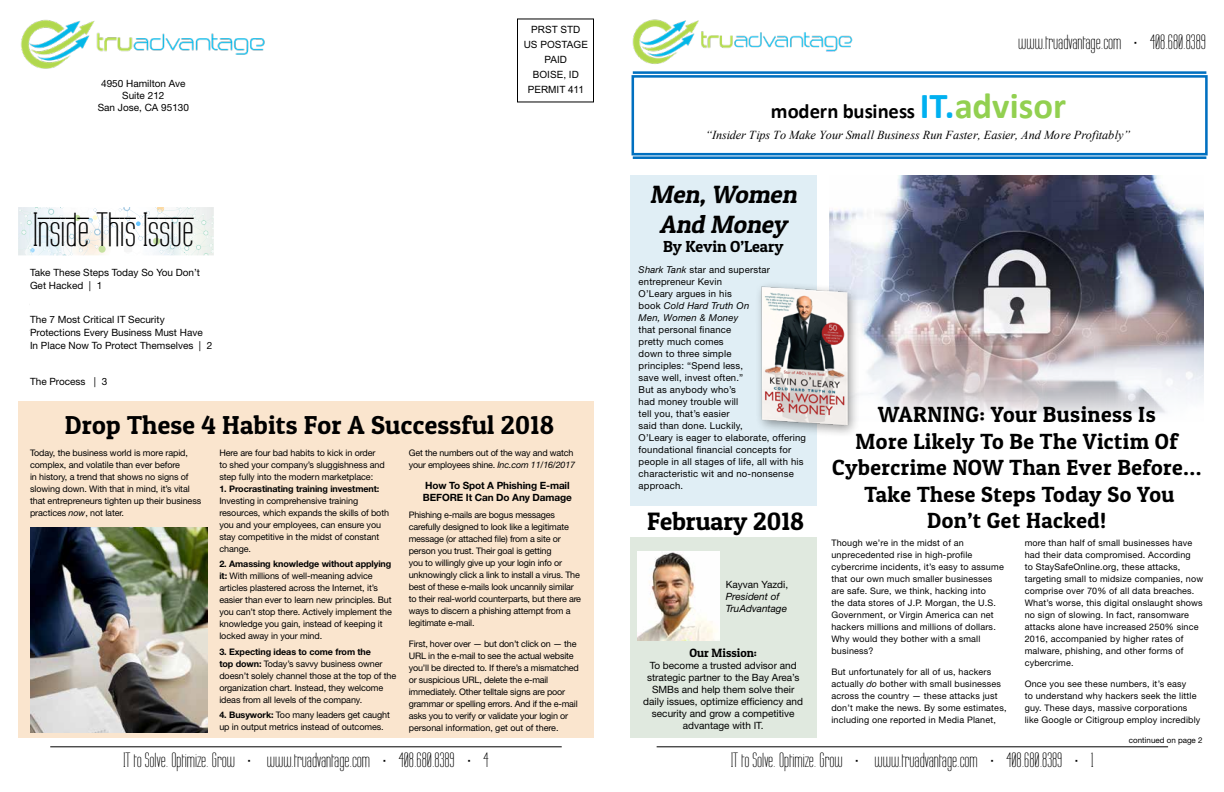
<style>
.page{position:relative;width:1224px;height:792px;background:#fff}
.page>*{position:absolute;margin:0;border:0;box-sizing:border-box;transform-origin:0 0}
.t1{font:98.1px "Labtop Overscore";color:#000}
.t2{font:41.9px "Labtop Overscore";color:#000}
.t3{font:26px "Patua One";letter-spacing:.01em;color:#000}
.t4{font:25.2px "Patua One";color:#000}
.t5{font:italic 25px/30px "Patua One";color:#000;text-align:center}
.t6{font:22px/26.4px "Patua One";letter-spacing:.02em;color:#000;text-align:center}
.t7{font:700 20.6px "Calibri";letter-spacing:-.01em;color:#000}
.t8{font:18px "Labtop";color:#000}
.t9{font:16px "Patua One";color:#000}
.t10{font:italic 12.2px "Times New Roman";color:#000}
.t11{font:12px "Patua One";color:#000}
.t12{font:10px/12px "Helvetica Neue LT Std";color:#000}
.t13{font:700 10px/12px "Helvetica Neue LT Std";letter-spacing:-.01em;color:#000}
.t14{font:10px/15px "Arial";color:#000;text-align:center}
.t15{font:italic 10px/12px "Helvetica Neue LT Std";color:#000}
.t16{font:9.5px/12px "Helvetica Neue LT Std";letter-spacing:.02em;color:#000}
.t17{font:9px/12px "Helvetica Neue LT Std";letter-spacing:-.01em;color:#000}
.t18{font:9px/12px "Helvetica Neue LT Std";letter-spacing:.02em;color:#000}
.t19{font:700 9px "Helvetica Neue LT Std";letter-spacing:-.01em;color:#000}
.t20{font:8px "Helvetica Neue LT Std";color:#000}
.s1{font-style:italic}
.s2{font-weight:700}
.s3{font-size:36.6px;color:#00b0f0}
.s4{font-size:36.6px;color:#92d050}
</style>
<div class="page">
<img style="left:829px;top:175px;width:375px;height:238px">
<svg style="left:18px;top:207px;width:196px;height:49px"></svg>
<div style="left:630px;top:174px;width:186px;height:331px;background:#e0eef5"></div>
<div style="left:630px;top:538px;width:186px;height:200px;background:#e0e9df"></div>
<hr style="left:657px;top:747px;width:511px;height:1px;background:#000">
<hr style="left:50px;top:747px;width:512px;height:1px;background:#000">
<div style="left:517px;top:18px;width:77px;height:84px;border:1px solid #000"></div>
<div style="left:18px;top:402px;width:576px;height:336px;background:#fae5ce"></div>
<img style="left:30px;top:527px;width:177px;height:206px">
<img style="left:638px;top:552px;width:82px;height:88px">
<img style="left:21px;top:19px;width:244px;height:50px">
<hr style="left:633px;top:71px;width:573px;height:3px;background:#0070c0">
<hr style="left:633px;top:156px;width:573px;height:2px;background:#0070c0">
<div style="left:632px;top:75px;width:575px;height:80px;border:3px solid #0070c0"></div>
<img style="left:632px;top:19px;width:221px;height:45px">
<div style="left:754px;top:280px;width:106px;height:158px;background:#000;opacity:.4"></div>
<img style="left:758px;top:283px;width:93px;height:145px">
<p class="t12" style="left:98px;top:77px;width:93px;text-align:center">4950 Hamilton Ave<br>Suite 212<br>San Jose, CA 95130</p>
<h2 class="t2" style="left:33px;top:204px;width:162px">Inside This Issue</h2>
<p class="t12" style="left:30px;top:266px;width:171px;line-height:13px">Take These Steps Today So You Don’t<br>Get Hacked | 1</p>
<p class="t12" style="left:30px;top:314px;width:174px;line-height:13px">Know About Protecting And Treserving<br>Their Company’s Critical Data And<br>Company Systems | 2</p>
<p class="t12" style="left:30px;top:375px;width:79px">The Process | 3</p>
<p class="t12" style="left:30px;top:313px;width:184px;line-height:13px">The 7 Most Critical IT Security<br>Protections Every Business Must Have<br>In Place Now To Protect Themselves | 2</p>
<p class="t14" style="left:524px;top:22px;width:66px">PRST STD<br>US POSTAGE<br>PAID<br>BOISE, ID<br>PERMIT 411</p>
<h3 class="t3" style="left:65px;top:409px;width:491px">Drop These 4 Habits For A Successful 2018</h3>
<p class="t17" style="left:30px;top:446px;width:173px">Today, the business world is more rapid, complex, and volatile than ever before<br>in history, a trend that shows no signs of slowing down. With that in mind, it’s vital that entrepreneurs tighten up their business practices <span class="s1">now</span>, not later.</p>
<p class="t17" style="left:219px;top:446px;width:167px">Here are four bad habits to kick in order to shed your company’s sluggishness and step fully into the modern marketplace:</p>
<p class="t17" style="left:409px;top:446px;width:168px">Get the numbers out of the way and watch your employees shine. <span class="s1">Inc.com 11/16/2017</span></p>
<p class="t13" style="left:423px;top:480px;width:151px">How To Spot A Phishing E-mail<br>BEFORE It Can Do Any Damage</p>
<p class="t17" style="left:409px;top:509px;width:174px">Phishing e-mails are bogus messages carefully designed to look like a legitimate message (or attached file) from a site or person you trust. Their goal is getting<br>you to willingly give up your login info or unknowingly click a link to install a virus. The best of these e-mails look uncannily similar to their real-world counterparts, but there are ways to discern a phishing attempt from a legitimate e-mail.</p>
<p class="t17" style="left:409px;top:638px;width:172px">First, hover over — but don’t click on — the URL in the e-mail to see the actual website you’ll be directed to. If there’s a mismatched or suspicious URL, delete the e-mail immediately. Other telltale signs are poor grammar or spelling errors. And if the e-mail asks you to verify or validate your login or personal information, get out of there.</p>
<p class="t19" style="left:219px;top:483px;width:161px">1. Procrastinating training investment:</p>
<p class="t17" style="left:219px;top:494px;width:171px">Investing in comprehensive training resources, which expands the skills of both you and your employees, can ensure you stay competitive in the midst of constant change.</p>
<p class="t17" style="left:219px;top:558px;width:174px"><span class="s2">2. Amassing knowledge without applying it:</span> With millions of well-meaning advice articles plastered across the Internet, it’s easier than ever to learn new principles. But you can’t stop there. Actively implement the knowledge you gain, instead of keeping it locked away in your mind.</p>
<p class="t17" style="left:219px;top:646px;width:179px"><span class="s2">3. Expecting ideas to come from the<br>top down:</span> Today’s savvy business owner doesn’t solely channel those at the top of the organization chart. Instead, they welcome ideas from all levels of the company.</p>
<p class="t17" style="left:219px;top:709px;width:172px"><span class="s2">4. Busywork:</span> Too many leaders get caught up in output metrics instead of outcomes.</p>
<h3 class="t8" style="left:1018px;top:31px;width:189px">www.truadvantage.com • 408.680.8389</h3>
<h1 class="t1" style="left:657px;top:43px;width:331px">Tech Chronicle</h1>
<h3 class="t7" style="left:771px;top:98px;width:297px">modern business <span class="s3">IT.</span><span class="s4">advisor</span></h3>
<h3 class="t10" style="left:705px;top:126px;width:426px">“Insider Tips To Make Your Small Business Run Faster, Easier, And More Profitably”</h3>
<h3 class="t5" style="left:650px;top:179px;width:154px">Men,Women<br>And Money</h3>
<h3 class="t9" style="left:663px;top:237px;width:122px">By Kevin O’Leary</h3>
<p class="t16" style="left:639px;top:264px;width:133px"><span class="s1">Shark Tank</span> star and superstar entrepreneur Kevin<br>O’Leary argues in his<br>book <span class="s1">Cold Hard Truth On<br>Men, Women &amp; Money</span></p>
<p class="t16" style="left:639px;top:324px;width:169px">that personal finance<br>pretty much comes<br>down to three simple<br>principles: “Spend less,<br>save well, invest often.”<br>But as anybody who’s<br>had money trouble will<br>tell you, that’s easier<br>said than done. Luckily,<br>O’Leary is eager to elaborate, offering foundational financial concepts for people in all stages of life, all with his characteristic wit and no-nonsense approach.</p>
<h3 class="t4" style="left:647px;top:505px;width:159px">February 2018</h3>
<p class="t12" style="left:726px;top:578px;width:64px">Kayvan Yazdi,</p>
<p class="t15" style="left:726px;top:590px;width:63px">President of<br>TruAdvantage</p>
<h3 class="t11" style="left:690px;top:645px;width:69px">Our Mission:</h3>
<p class="t12" style="left:643px;top:659px;width:161px;text-align:center">To become a trusted advisor and strategic partner to the Bay Area’s<br>SMBs and help them solve their daily issues, optimize efficiency and security and grow a competitive advantage with IT.</p>
<h3 class="t6" style="left:832px;top:401px;width:371px">WARNING: Your Business Is<br>More Likely To Be The Victim Of<br>Cybercrime NOW Than Ever Before…<br>Take These Steps Today So You<br>Don’t Get Hacked!</h3>
<p class="t18" style="left:831px;top:537px;width:174px">Though we’re in the midst of an unprecedented rise in high-profile cybercrime incidents, it’s easy to assume that our own much smaller businesses are safe. Sure, we think, hacking into<br>the data stores of J.P. Morgan, the U.S.<br>Government, or Virgin America can net hackers millions and millions of dollars.<br>Why would they bother with a small business?</p>
<p class="t18" style="left:831px;top:666px;width:177px">But unfortunately for all of us, hackers actually <span class="s1">do</span> bother with small businesses across the country — these attacks just don’t make the news. By some estimates, including one reported in Media Planet,</p>
<p class="t18" style="left:1025px;top:537px;width:180px">more than half of small businesses have had their data compromised. According<br>to StaySafeOnline.org, these attacks, targeting small to midsize companies, now comprise over 70% of all data breaches.<br>What’s worse, this digital onslaught shows no sign of slowing. In fact, ransomware attacks alone have increased 250% since 2016, accompanied by higher rates of malware, phishing, and other forms of cybercrime.</p>
<p class="t18" style="left:1025px;top:678px;width:177px">Once you see these numbers, it’s easy<br>to understand why hackers seek the little guy. These days, massive corporations like Google or Citigroup employ incredibly</p>
<p class="t20" style="left:1129px;top:735px;width:75px">continued on page 2</p>
<h3 class="t8" style="left:124px;top:749px;width:366px">IT to Solve. Optimize. Grow • www.truadvantage.com • 408.680.8389 • 4</h3>
<h3 class="t8" style="left:731px;top:749px;width:364px">IT to Solve. Optimize. Grow • www.truadvantage.com • 408.680.8389 • 1</h3>
</div>
